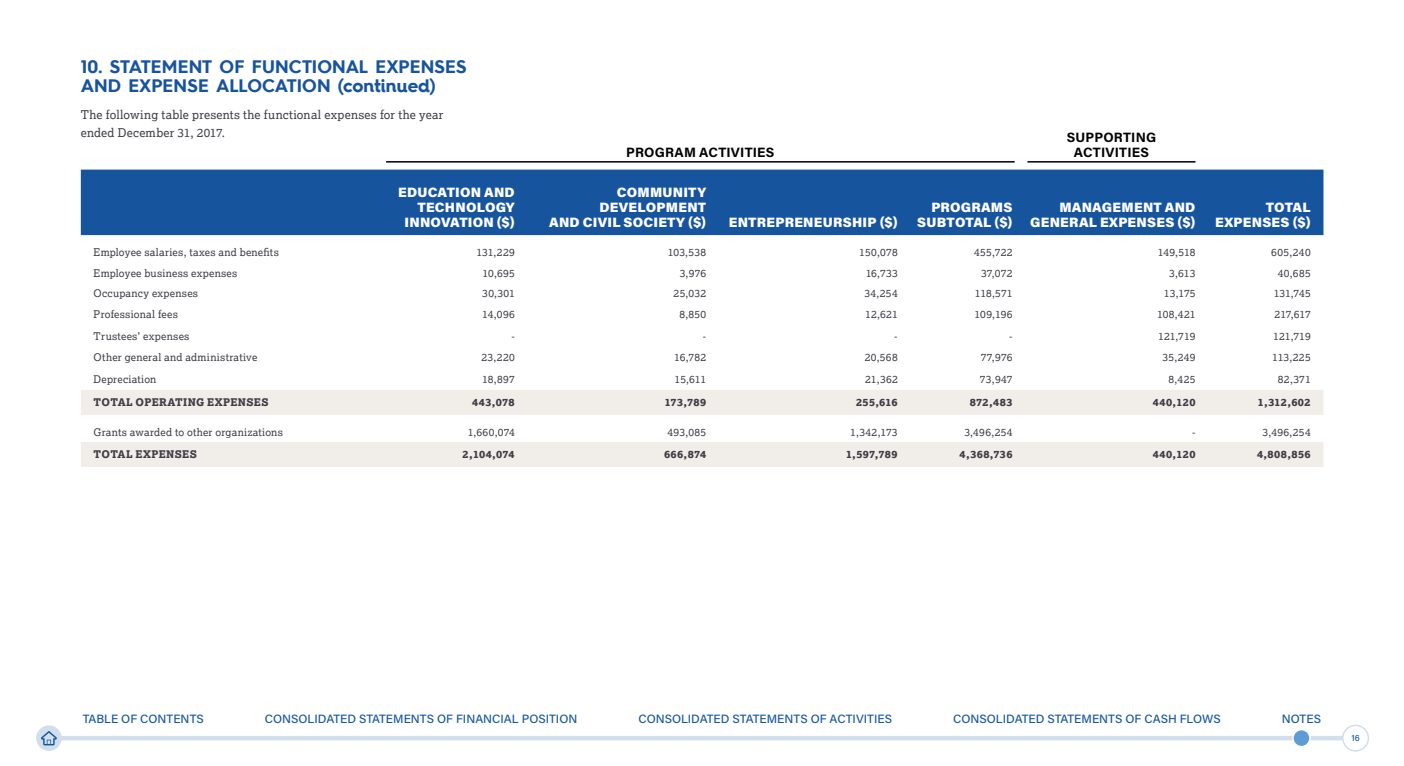
<style>
.page{position:relative;width:1404px;height:766px;background:#fff}
.page>*{position:absolute;margin:0;border:0;box-sizing:border-box;transform-origin:0 0}
.t1{font:700 18px/19.5px "Hurme";color:#17549e}
.t2{font:900 13.5px/15px "Acumin Pro";letter-spacing:.015em;color:#fff;text-align:right}
.t3{font:700 13.5px/15px "Acumin Pro";letter-spacing:.015em;color:#000;text-align:center}
.t4{font:500 12px "Acumin Pro";color:#15569f}
.t5{font:12px/18px "Lexia";letter-spacing:.015em;color:#3f3c45}
.t6{font:10.5px "Lexia";letter-spacing:.025em;color:#3f3c45}
.t7{font:800 10.5px "Lexia";letter-spacing:.03em;color:#3f3c45}
.t8{font:500 9px "Acumin Pro";color:#15569f}
</style>
<div class="page">
<div style="left:36px;top:725px;width:26px;height:25px;background:#d0dfeb;border-radius:50%"></div>
<svg style="left:41px;top:731px;width:16px;height:14px"></svg>
<div style="left:60px;top:735px;width:1284px;height:5px;background:#d0dfeb"></div>
<div style="left:1292px;top:729px;width:17px;height:17px;background:#5e9cd4;border-radius:50%"></div>
<div style="left:1291px;top:728px;width:19px;height:19px;border:2px solid #fff;border-radius:50%"></div>
<div style="left:1341px;top:724px;width:27px;height:27px;border:2px solid #d0dfeb;border-radius:50%"></div>
<div style="left:81px;top:169px;width:1242px;height:66px;background:#17549e"></div>
<svg style="left:81px;top:390px;width:1242px;height:77px;fill:#f1ede9"></svg>
<hr style="left:386px;top:161px;width:628px;height:1px;background:#000">
<hr style="left:1027px;top:161px;width:168px;height:1px;background:#000">
<h1 class="t1" style="left:81px;top:56px;width:387px">10. STATEMENT OF FUNCTIONAL EXPENSES<br>AND EXPENSE ALLOCATION (continued)</h1>
<p class="t5" style="left:81px;top:105px;width:364px">The following table presents the functional expenses for the year ended December 31, 2017.</p>
<p class="t3" style="left:626px;top:144px;width:150px">PROGRAM ACTIVITIES</p>
<p class="t2" style="left:398px;top:184px;width:118px">EDUCATION AND<br>TECHNOLOGY<br>INNOVATION ($)</p>
<p class="t2" style="left:549px;top:184px;width:159px">COMMUNITY<br>DEVELOPMENT<br>AND CIVIL SOCIETY ($)</p>
<p class="t2" style="left:728px;top:214px;width:170px">ENTREPRENEURSHIP ($)</p>
<p class="t3" style="left:1066px;top:129px;width:91px">SUPPORTING<br>ACTIVITIES</p>
<p class="t2" style="left:917px;top:199px;width:97px">PROGRAMS<br>SUBTOTAL ($)</p>
<p class="t2" style="left:1029px;top:199px;width:167px">MANAGEMENT AND<br>GENERAL EXPENSES ($)</p>
<p class="t2" style="left:1215px;top:199px;width:97px">TOTAL<br>EXPENSES ($)</p>
<p class="t6" style="left:94px;top:245px;width:187px">Employee salaries, taxes and benefits</p>
<p class="t6" style="left:476px;top:245px;width:40px">131,229</p>
<p class="t6" style="left:667px;top:245px;width:40px">103,538</p>
<p class="t6" style="left:859px;top:245px;width:40px">150,078</p>
<p class="t6" style="left:974px;top:245px;width:40px">455,722</p>
<p class="t6" style="left:1157px;top:245px;width:39px">149,518</p>
<p class="t6" style="left:1271px;top:245px;width:41px">605,240</p>
<p class="t6" style="left:94px;top:266px;width:145px">Employee business expenses</p>
<p class="t6" style="left:482px;top:266px;width:34px">10,695</p>
<p class="t6" style="left:679px;top:266px;width:28px">3,976</p>
<p class="t6" style="left:865px;top:266px;width:33px">16,733</p>
<p class="t6" style="left:980px;top:266px;width:33px">37,072</p>
<p class="t6" style="left:1169px;top:266px;width:28px">3,613</p>
<p class="t6" style="left:1277px;top:266px;width:34px">40,685</p>
<p class="t6" style="left:94px;top:287px;width:106px">Occupancy expenses</p>
<p class="t6" style="left:482px;top:287px;width:34px">30,301</p>
<p class="t6" style="left:673px;top:287px;width:34px">25,032</p>
<p class="t6" style="left:864px;top:287px;width:35px">34,254</p>
<p class="t6" style="left:974px;top:287px;width:39px">118,571</p>
<p class="t6" style="left:1163px;top:287px;width:33px">13,175</p>
<p class="t6" style="left:1273px;top:287px;width:39px">131,745</p>
<p class="t6" style="left:94px;top:307px;width:86px">Professional fees</p>
<p class="t6" style="left:482px;top:307px;width:34px">14,096</p>
<p class="t6" style="left:679px;top:307px;width:28px">8,850</p>
<p class="t6" style="left:865px;top:307px;width:34px">12,621</p>
<p class="t6" style="left:974px;top:307px;width:39px">109,196</p>
<p class="t6" style="left:1157px;top:307px;width:40px">108,421</p>
<p class="t6" style="left:1274px;top:307px;width:38px">217,617</p>
<p class="t6" style="left:94px;top:329px;width:97px">Trustees’ expenses</p>
<p class="t6" style="left:511px;top:329px;width:5px">-</p>
<p class="t6" style="left:702px;top:329px;width:5px">-</p>
<p class="t6" style="left:894px;top:329px;width:5px">-</p>
<p class="t6" style="left:1009px;top:329px;width:5px">-</p>
<p class="t6" style="left:1157px;top:329px;width:39px">121,719</p>
<p class="t6" style="left:1273px;top:329px;width:39px">121,719</p>
<p class="t6" style="left:94px;top:350px;width:165px">Other general and administrative</p>
<p class="t6" style="left:481px;top:350px;width:35px">23,220</p>
<p class="t6" style="left:674px;top:350px;width:33px">16,782</p>
<p class="t6" style="left:864px;top:350px;width:35px">20,568</p>
<p class="t6" style="left:980px;top:350px;width:33px">77,976</p>
<p class="t6" style="left:1162px;top:350px;width:34px">35,249</p>
<p class="t6" style="left:1271px;top:350px;width:40px">113,225</p>
<p class="t6" style="left:94px;top:372px;width:64px">Depreciation</p>
<p class="t6" style="left:482px;top:372px;width:34px">18,897</p>
<p class="t6" style="left:674px;top:372px;width:33px">15,611</p>
<p class="t6" style="left:865px;top:372px;width:34px">21,362</p>
<p class="t6" style="left:979px;top:372px;width:34px">73,947</p>
<p class="t6" style="left:1168px;top:372px;width:28px">8,425</p>
<p class="t6" style="left:1277px;top:372px;width:34px">82,371</p>
<p class="t7" style="left:94px;top:395px;width:176px">TOTAL OPERATING EXPENSES</p>
<p class="t7" style="left:472px;top:395px;width:44px">443,078</p>
<p class="t7" style="left:664px;top:395px;width:43px">173,789</p>
<p class="t7" style="left:856px;top:395px;width:43px">255,616</p>
<p class="t7" style="left:969px;top:395px;width:44px">872,483</p>
<p class="t7" style="left:1152px;top:395px;width:44px">440,120</p>
<p class="t7" style="left:1257px;top:395px;width:54px">1,312,602</p>
<p class="t6" style="left:94px;top:425px;width:191px">Grants awarded to other organizations</p>
<p class="t6" style="left:468px;top:425px;width:48px">1,660,074</p>
<p class="t6" style="left:667px;top:425px;width:40px">493,085</p>
<p class="t6" style="left:850px;top:425px;width:49px">1,342,173</p>
<p class="t6" style="left:964px;top:425px;width:50px">3,496,254</p>
<p class="t6" style="left:1191px;top:425px;width:5px">-</p>
<p class="t6" style="left:1262px;top:425px;width:50px">3,496,254</p>
<p class="t7" style="left:94px;top:447px;width:105px">TOTAL EXPENSES</p>
<p class="t7" style="left:462px;top:447px;width:54px">2,104,074</p>
<p class="t7" style="left:664px;top:447px;width:44px">666,874</p>
<p class="t7" style="left:845px;top:447px;width:53px">1,597,789</p>
<p class="t7" style="left:959px;top:447px;width:54px">4,368,736</p>
<p class="t7" style="left:1152px;top:447px;width:44px">440,120</p>
<p class="t7" style="left:1256px;top:447px;width:55px">4,808,856</p>
<p class="t4" style="left:83px;top:710px;width:123px">TABLE OF CONTENTS</p>
<p class="t4" style="left:265px;top:710px;width:314px">CONSOLIDATED STATEMENTS OF FINANCIAL POSITION</p>
<p class="t4" style="left:638px;top:710px;width:255px">CONSOLIDATED STATEMENTS OF ACTIVITIES</p>
<p class="t4" style="left:953px;top:710px;width:269px">CONSOLIDATED STATEMENTS OF CASH FLOWS</p>
<p class="t4" style="left:1281px;top:710px;width:41px">NOTES</p>
<p class="t8" style="left:1351px;top:731px;width:10px">16</p>
</div>
